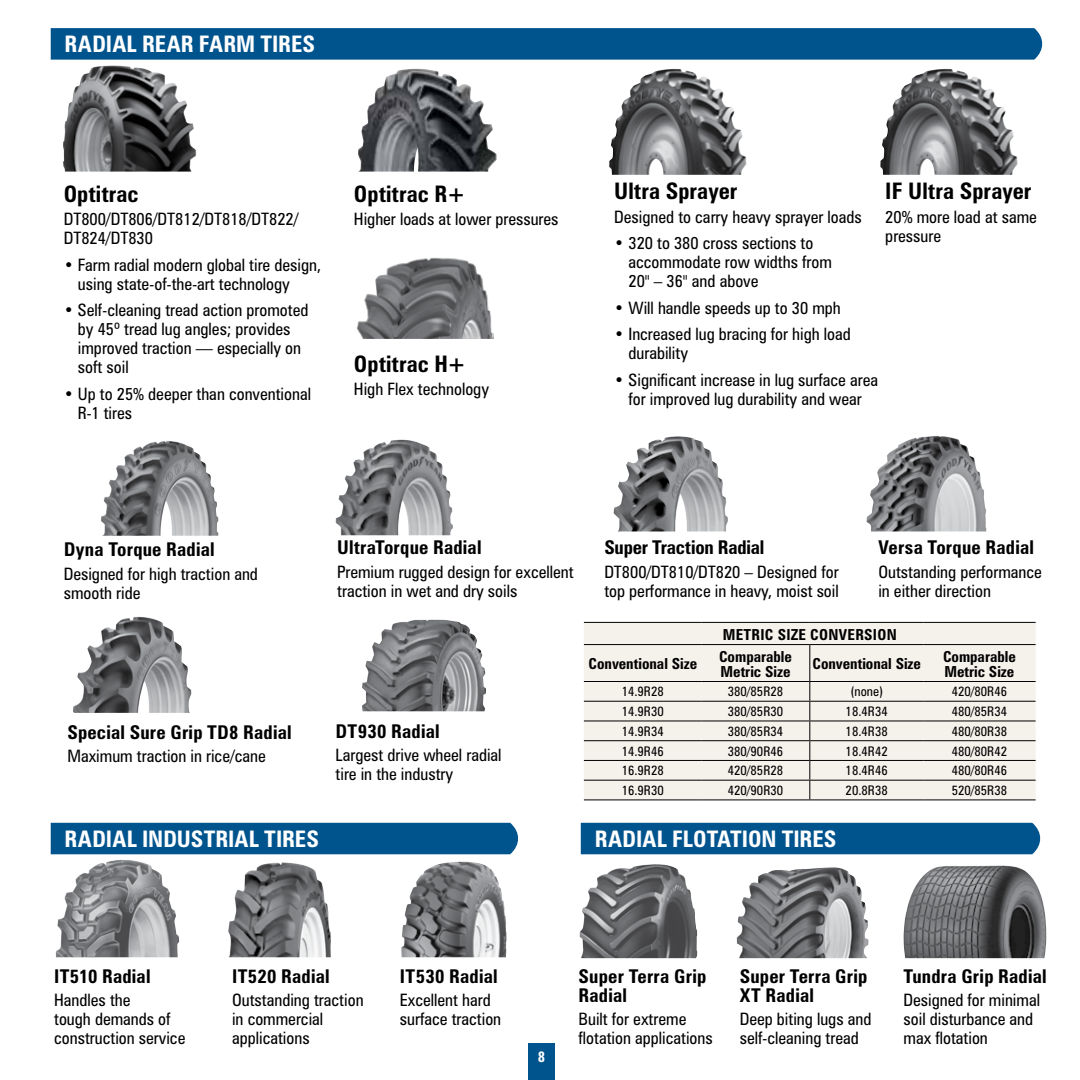
<style>
.page{position:relative;width:1080px;height:1080px;background:#fff}
.page>*{position:absolute;margin:0;border:0;box-sizing:border-box;transform-origin:0 0}
.t1{font:700 condensed 22.8px "Zurich BT";color:#fff}
.t2{font:700 condensed 22.8px "Zurich BT";letter-spacing:.005em;color:#000}
.t3{font:700 condensed 19px/19px "Zurich BT";letter-spacing:.015em;color:#000}
.t4{font:700 condensed 19px "Zurich BT";letter-spacing:-.01em;color:#000}
.t5{font:condensed 17.2px/19px "Zurich BT";color:#000}
.t6{font:700 condensed 15.2px/15.2px "Zurich BT";color:#000}
.t7{font:700 condensed 15px "Zurich BT";color:#fff}
.t8{font:condensed 13.4px "Zurich BT";color:#000}
</style>
<div class="page">
<div style="left:528px;top:1044px;width:27px;height:36px;background:#00548e"></div>
<img style="left:335px;top:440px;width:118px;height:95px">
<img style="left:101px;top:441px;width:117px;height:95px">
<img style="left:613px;top:436px;width:115px;height:95px">
<img style="left:867px;top:436px;width:70px;height:82px">
<img style="left:73px;top:617px;width:118px;height:96px">
<img style="left:362px;top:620px;width:123px;height:91px">
<img style="left:56px;top:860px;width:123px;height:97px">
<img style="left:228px;top:862px;width:103px;height:95px">
<img style="left:401px;top:862px;width:106px;height:95px">
<img style="left:609px;top:69px;width:138px;height:106px">
<img style="left:880px;top:69px;width:138px;height:106px">
<img style="left:63px;top:66px;width:134px;height:106px">
<img style="left:358px;top:69px;width:139px;height:103px">
<img style="left:356px;top:257px;width:138px;height:82px">
<div style="left:584px;top:623px;width:452px;height:176px;background:#f5f1eb"></div>
<hr style="left:809px;top:645px;width:1px;height:36px;background:#000">
<svg style="left:809px;top:682px;width:1px;height:117px"></svg>
<hr style="left:584px;top:681px;width:118px;height:1px;background:#000">
<hr style="left:702px;top:681px;width:108px;height:1px;background:#000">
<hr style="left:810px;top:681px;width:113px;height:1px;background:#000">
<hr style="left:923px;top:681px;width:113px;height:1px;background:#000">
<hr style="left:584px;top:701px;width:118px;height:1px;background:#000">
<hr style="left:702px;top:701px;width:108px;height:1px;background:#000">
<hr style="left:810px;top:701px;width:113px;height:1px;background:#000">
<hr style="left:923px;top:701px;width:113px;height:1px;background:#000">
<hr style="left:584px;top:720px;width:118px;height:1px;background:#000">
<hr style="left:702px;top:720px;width:108px;height:1px;background:#000">
<hr style="left:810px;top:720px;width:113px;height:1px;background:#000">
<hr style="left:923px;top:720px;width:113px;height:1px;background:#000">
<hr style="left:584px;top:740px;width:118px;height:1px;background:#000">
<hr style="left:702px;top:740px;width:108px;height:1px;background:#000">
<hr style="left:810px;top:740px;width:113px;height:1px;background:#000">
<hr style="left:923px;top:740px;width:113px;height:1px;background:#000">
<hr style="left:584px;top:760px;width:118px;height:1px;background:#000">
<hr style="left:702px;top:760px;width:108px;height:1px;background:#000">
<hr style="left:810px;top:760px;width:113px;height:1px;background:#000">
<hr style="left:923px;top:760px;width:113px;height:1px;background:#000">
<hr style="left:584px;top:780px;width:118px;height:1px;background:#000">
<hr style="left:702px;top:780px;width:108px;height:1px;background:#000">
<hr style="left:810px;top:780px;width:113px;height:1px;background:#000">
<hr style="left:923px;top:780px;width:113px;height:1px;background:#000">
<hr style="left:584px;top:799px;width:118px;height:1px;background:#000">
<hr style="left:702px;top:799px;width:108px;height:1px;background:#000">
<hr style="left:810px;top:799px;width:113px;height:1px;background:#000">
<hr style="left:923px;top:799px;width:113px;height:1px;background:#000">
<hr style="left:584px;top:622px;width:118px;height:1px;background:#000">
<hr style="left:702px;top:622px;width:108px;height:1px;background:#000">
<hr style="left:810px;top:622px;width:113px;height:1px;background:#000">
<hr style="left:923px;top:622px;width:113px;height:1px;background:#000">
<hr style="left:584px;top:644px;width:118px;height:1px;background:#000">
<hr style="left:702px;top:644px;width:108px;height:1px;background:#000">
<hr style="left:810px;top:644px;width:113px;height:1px;background:#000">
<hr style="left:923px;top:644px;width:113px;height:1px;background:#000">
<img style="left:737px;top:867px;width:131px;height:91px">
<img style="left:580px;top:864px;width:117px;height:94px">
<img style="left:904px;top:865px;width:142px;height:93px">
<div style="left:51px;top:28px;width:992px;height:32px;background:#00548e"></div>
<div style="left:51px;top:823px;width:467px;height:31px;background:#00548e"></div>
<div style="left:581px;top:823px;width:460px;height:31px;background:#00548e"></div>
<h1 class="t1" style="left:65px;top:30px;width:252px">RADIAL REAR FARM TI RES</h1>
<h1 class="t2" style="left:64px;top:180px;width:77px">Optitrac</h1>
<p class="t5" style="left:64px;top:210px;width:236px">DT800/DT806/DT812/DT818/DT822/<br>DT824/DT830</p>
<p class="t5" style="left:78px;top:255px;width:245px;text-indent:-14px">• Farm radial modern global tire design, using state-of-the-art technology</p>
<p class="t5" style="left:78px;top:301px;width:232px;text-indent:-14px">• Self-cleaning tread action promoted by 45º tread lug angles; provides improved traction — especially on soft soil</p>
<p class="t5" style="left:78px;top:384px;width:235px;text-indent:-14px">• Up to 25% deeper than conventional<br>R-1 tires</p>
<h1 class="t2" style="left:354px;top:180px;width:113px">Optitrac R+</h1>
<p class="t5" style="left:354px;top:210px;width:206px">Higher loads at lower pressures</p>
<h1 class="t2" style="left:354px;top:350px;width:114px">Optitrac H+</h1>
<p class="t5" style="left:354px;top:379px;width:137px">High Flex technology</p>
<h1 class="t2" style="left:614px;top:177px;width:125px">Ultra Sprayer</h1>
<p class="t5" style="left:614px;top:207px;width:249px">Designed to carry heavy sprayer loads</p>
<p class="t5" style="left:628px;top:233px;width:205px;text-indent:-14px">• 320 to 380 cross sections to accommodate row widths from<br>20" – 36" and above</p>
<p class="t5" style="left:614px;top:298px;width:228px">• Will handle speeds up to 30 mph</p>
<p class="t5" style="left:628px;top:325px;width:224px;text-indent:-14px">• Increased lug bracing for high load durability</p>
<p class="t5" style="left:614px;top:370px;width:265px;text-align:center">• Significant increase in lug surface area for improved lug durability and wear</p>
<h1 class="t2" style="left:885px;top:177px;width:148px">IF Ultra Sprayer</h1>
<p class="t5" style="left:885px;top:207px;width:153px">20% more load at same pressure</p>
<p class="t3" style="left:64px;top:540px;width:152px">Dyna Torque Radial</p>
<p class="t5" style="left:64px;top:564px;width:196px">Designed for high traction and smooth ride</p>
<p class="t3" style="left:67px;top:722px;width:226px">Special Sure Grip TD8 Radial</p>
<p class="t5" style="left:67px;top:746px;width:200px">Maximum traction in rice/cane</p>
<p class="t3" style="left:337px;top:538px;width:146px">UltraTorque Radial</p>
<p class="t5" style="left:337px;top:562px;width:238px">Premium rugged design for excellent traction in wet and dry soils</p>
<p class="t3" style="left:336px;top:721px;width:106px">DT930 Radial</p>
<p class="t5" style="left:336px;top:745px;width:168px">Largest drive wheel radial tire in the industry</p>
<p class="t4" style="left:604px;top:536px;width:161px">Super Traction Radial</p>
<p class="t5" style="left:604px;top:562px;width:236px">DT800/DT810/DT820 – Designed for top performance in heavy, moist soil</p>
<p class="t3" style="left:878px;top:538px;width:157px">Versa Torque Radial</p>
<p class="t5" style="left:878px;top:562px;width:165px">Outstanding performance in either direction</p>
<p class="t6" style="left:723px;top:626px;width:98px">METRIC SIZE CONVE</p>
<p class="t6" style="left:855px;top:626px;width:26px">RSION</p>
<p class="t6" style="left:589px;top:656px;width:110px">Conventional Size</p>
<p class="t6" style="left:719px;top:648px;width:74px">Comparable<br>Metric Size</p>
<p class="t6" style="left:812px;top:656px;width:110px">Conventional Size</p>
<p class="t6" style="left:943px;top:648px;width:74px">Comparable<br>Metric Size</p>
<p class="t8" style="left:622px;top:684px;width:44px">14.9R28</p>
<p class="t8" style="left:728px;top:684px;width:57px">380/85R28</p>
<p class="t8" style="left:851px;top:684px;width:34px">(none)</p>
<p class="t8" style="left:952px;top:684px;width:57px">420/80R46</p>
<p class="t8" style="left:622px;top:703px;width:44px">14.9R30</p>
<p class="t8" style="left:728px;top:703px;width:57px">380/85R30</p>
<p class="t8" style="left:846px;top:703px;width:44px">18.4R34</p>
<p class="t8" style="left:952px;top:703px;width:57px">480/85R34</p>
<p class="t8" style="left:622px;top:723px;width:44px">14.9R34</p>
<p class="t8" style="left:728px;top:723px;width:57px">380/85R34</p>
<p class="t8" style="left:846px;top:723px;width:44px">18.4R38</p>
<p class="t8" style="left:952px;top:723px;width:57px">480/80R38</p>
<p class="t8" style="left:622px;top:743px;width:44px">14.9R46</p>
<p class="t8" style="left:728px;top:743px;width:57px">380/90R46</p>
<p class="t8" style="left:846px;top:743px;width:44px">18.4R42</p>
<p class="t8" style="left:952px;top:743px;width:57px">480/80R42</p>
<p class="t8" style="left:622px;top:762px;width:44px">16.9R28</p>
<p class="t8" style="left:728px;top:762px;width:57px">420/85R28</p>
<p class="t8" style="left:846px;top:762px;width:44px">18.4R46</p>
<p class="t8" style="left:952px;top:762px;width:57px">480/80R46</p>
<p class="t8" style="left:622px;top:782px;width:44px">16.9R30</p>
<p class="t8" style="left:728px;top:782px;width:57px">420/90R30</p>
<p class="t8" style="left:846px;top:782px;width:44px">20.8R38</p>
<p class="t8" style="left:952px;top:782px;width:57px">520/85R38</p>
<h1 class="t1" style="left:65px;top:825px;width:253px">Radial Industrial tires</h1>
<h1 class="t1" style="left:595px;top:825px;width:241px">RADIAL flotation tires</h1>
<p class="t3" style="left:54px;top:966px;width:98px">IT510 Radial</p>
<p class="t5" style="left:54px;top:990px;width:133px">Handles the<br>tough demands of construction service</p>
<p class="t3" style="left:232px;top:966px;width:99px">IT520 Radial</p>
<p class="t5" style="left:232px;top:990px;width:133px">Outstanding traction in commercial applications</p>
<p class="t3" style="left:400px;top:966px;width:99px">IT530 Radial</p>
<p class="t5" style="left:400px;top:990px;width:103px">Excellent hard surface traction</p>
<p class="t7" style="left:538px;top:1047px;width:9px">8</p>
<p class="t3" style="left:579px;top:966px;width:129px">Super Terra Grip<br>Radial</p>
<p class="t5" style="left:579px;top:1009px;width:136px">Built for extreme flotation applications</p>
<p class="t3" style="left:740px;top:966px;width:129px">Super Terra Grip<br>XT Radial</p>
<p class="t5" style="left:740px;top:1009px;width:133px">Deep biting lugs and self-cleaning tread</p>
<p class="t3" style="left:904px;top:966px;width:145px">Tundra Grip Radial</p>
<p class="t5" style="left:904px;top:990px;width:138px">Designed for minimal soil disturbance and max flotation</p>
</div>
